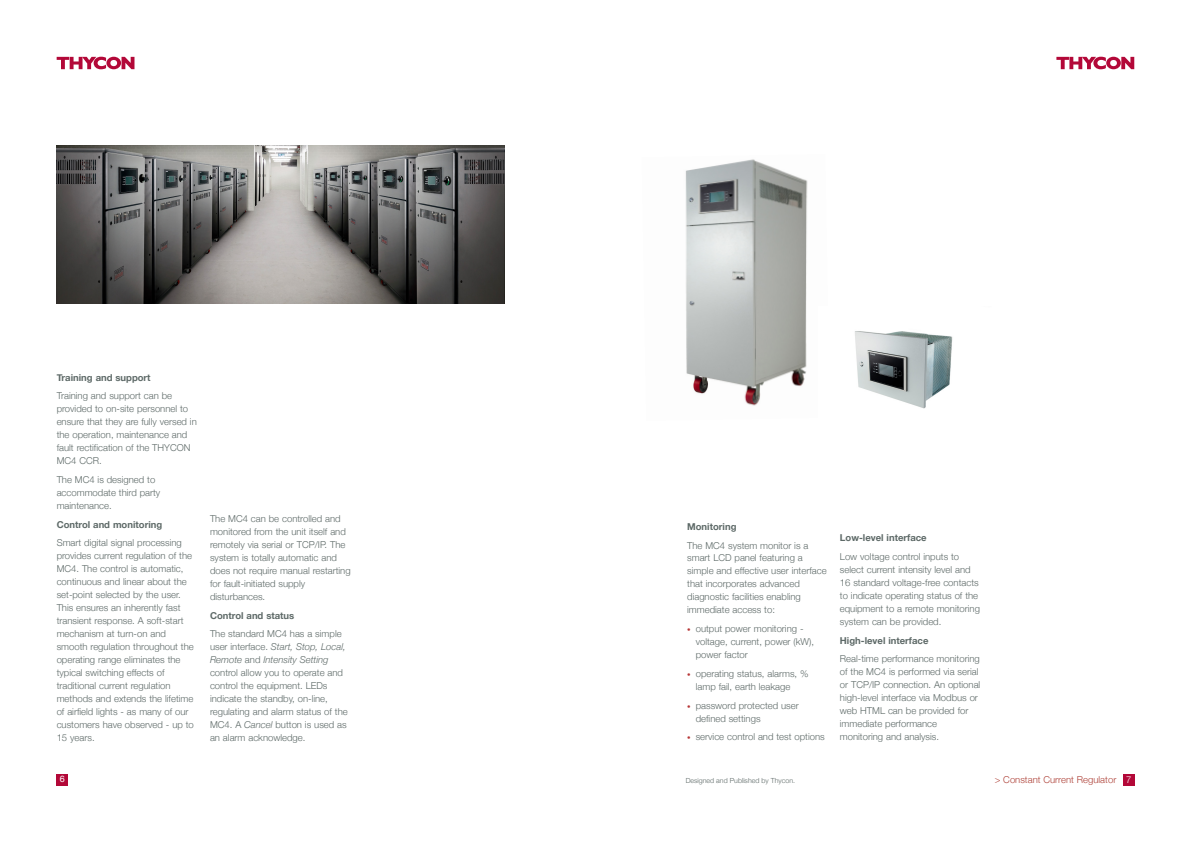
<style>
.page{position:relative;width:1191px;height:842px;background:#fff}
.page>*{position:absolute;margin:0;border:0;box-sizing:border-box;transform-origin:0 0}
.t1{font:300 9.5px/13px "Helvetica Neue";color:#5d6967}
.t2{font:700 9.5px "Helvetica Neue";color:#5d6967}
.t3{font:300 9.5px "Helvetica Neue";color:#ae4138}
.t4{font:9px "Helvetica";color:#fff}
.t5{font:300 7px "Helvetica Neue";color:#5d6967}
.s1{font-style:italic}
.s2{font-size:7px;color:#b73636}
.s3{color:#fff}
</style>
<div class="page">
<div style="left:57px;top:774px;width:11px;height:11px;background:#b30838"></div>
<svg style="left:1056px;top:57px;width:78px;height:12px"></svg>
<svg style="left:57px;top:57px;width:77px;height:12px"></svg>
<div style="left:1123px;top:774px;width:11px;height:11px;background:#b30838"></div>
<img style="left:57px;top:145px;width:447px;height:158px">
<img style="left:685px;top:159px;width:123px;height:247px">
<img style="left:855px;top:331px;width:98px;height:78px">
<p class="t2" style="left:57px;top:370px;width:95px">Training and support</p>
<p class="t1" style="left:57px;top:389px;width:142px">Training and support can be provided to on-site personnel to ensure that they are fully versed in the operation, maintenance and fault rectification of the THYCON<br>MC4 CCR.</p>
<p class="t1" style="left:57px;top:472px;width:105px">The MC4 is designed to accommodate third party maintenance.</p>
<p class="t2" style="left:57px;top:517px;width:107px">Control and monitoring</p>
<p class="t1" style="left:57px;top:536px;width:139px">Smart digital signal processing provides current regulation of the<br>MC4. The control is automatic, continuous and linear about the set-point selected by the user.<br>This ensures an inherently fast transient response. A soft-start mechanism at turn-on and smooth regulation throughout the operating range eliminates the typical switching effects of traditional current regulation methods and extends the lifetime of airfield lights - as many of our customers have observed - up to<br>15 years.</p>
<p class="t1" style="left:210px;top:511px;width:142px">The MC4 can be controlled and monitored from the unit itself and remotely via serial or TCP/IP. The system is totally automatic and does not require manual restarting for fault-initiated supply disturbances.</p>
<p class="t2" style="left:210px;top:608px;width:86px">Control and status</p>
<p class="t1" style="left:210px;top:627px;width:139px">The standard MC4 has a simple user interface. <span class="s1">Start, Stop, Local,<br>Remote</span> and <span class="s1">Intensity Setting </span>control allow you to operate and control the equipment. LEDs indicate the standby, on-line, regulating and alarm status of the<br>MC4. A <span class="s1">Cancel</span> button is used as an alarm acknowledge.</p>
<p class="t2" style="left:687px;top:519px;width:51px">Monitoring</p>
<p class="t1" style="left:687px;top:538px;width:141px">The MC4 system monitor is a smart LCD panel featuring a simple and effective user interface that incorporates advanced diagnostic facilities enabling immediate access to:</p>
<p class="t1" style="left:695px;top:622px;width:120px;text-indent:-9px"><span class="s2">•</span> output power monitoring - voltage, current, power (kW), power factor</p>
<p class="t1" style="left:695px;top:666px;width:114px;text-indent:-9px"><span class="s2">•</span> operating status, alarms, % lamp fail, earth leakage</p>
<p class="t1" style="left:695px;top:698px;width:104px;text-indent:-9px"><span class="s2">•</span> password protected user defined settings</p>
<p class="t1" style="left:687px;top:730px;width:139px"><span class="s2">•</span> service control and test options</p>
<p class="t2" style="left:840px;top:530px;width:88px">Low-level interface</p>
<p class="t1" style="left:840px;top:549px;width:142px">Low voltage control inputs to select current intensity level and<br>16 standard voltage-free contacts to indicate operating status of the equipment to a remote monitoring system can be provided.</p>
<p class="t2" style="left:840px;top:633px;width:90px">High-level interface</p>
<p class="t1" style="left:840px;top:652px;width:142px">Real-time performance monitoring of the MC4 is performed via serial or TCP/IP connection. An optional high-level interface via Modbus or web HTML can be provided for immediate performance monitoring and analysis.</p>
<p class="t4" style="left:60px;top:772px;width:7px">6</p>
<p class="t5" style="left:686px;top:775px;width:111px">Designed and Published by Thycon.</p>
<p class="t3" style="left:994px;top:772px;width:138px">&gt; Constant Current Regulator <span class="s3">7</span></p>
</div>
